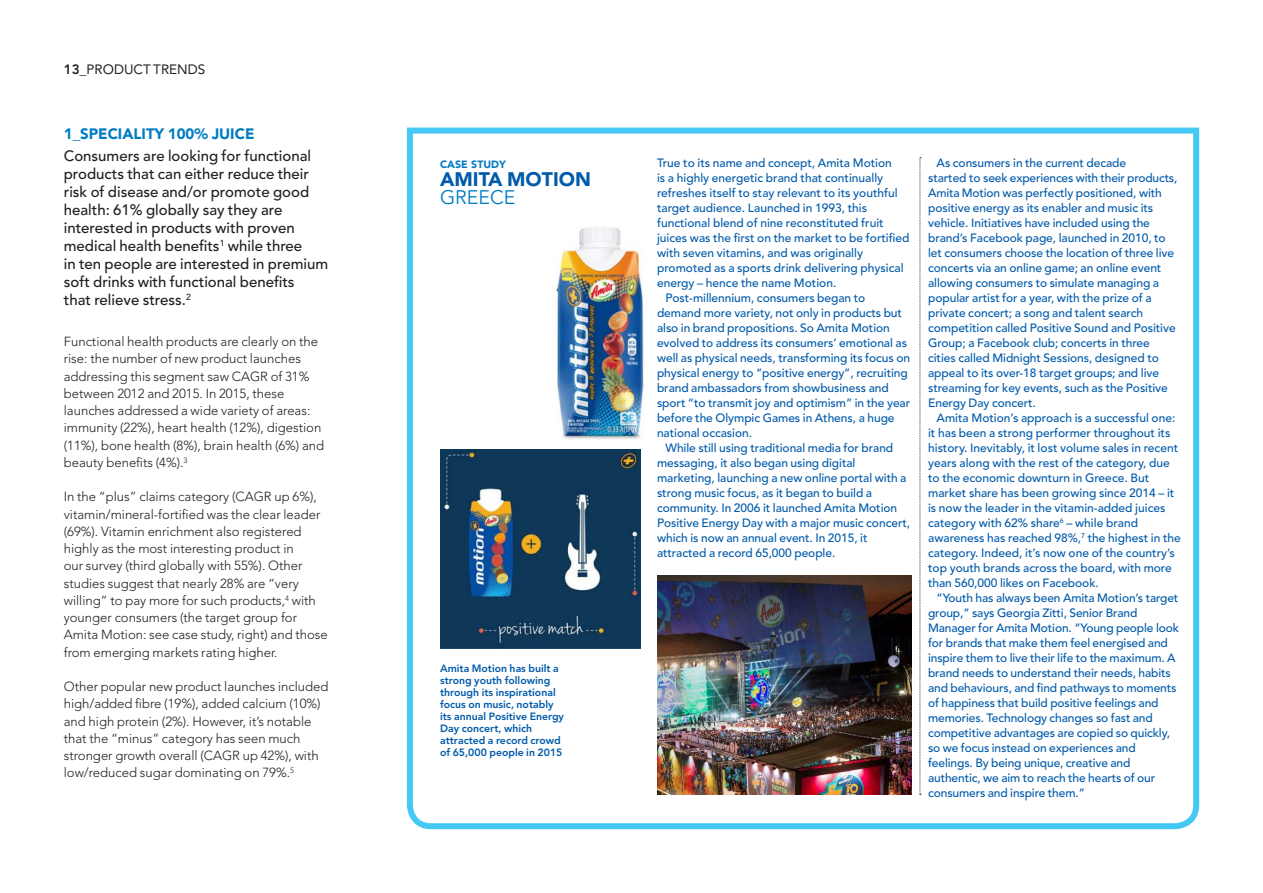
<style>
.page{position:relative;width:1263px;height:893px;background:#fff}
.page>*{position:absolute;margin:0;border:0;box-sizing:border-box;transform-origin:0 0}
.t1{font:900 19.5px/18px "Avenir";color:#015aaa}
.t2{font:500 15px/18px "Avenir";color:#231f20}
.t3{font:900 15px "Avenir";color:#007cc2}
.t4{font:13.5px "Avenir";color:#231f20}
.t5{font:300 13.2px/17.2px "Avenir";color:#231f20}
.t6{font:500 12px/15px "Avenir";letter-spacing:-.005em;color:#015aaa}
.t7{font:800 10.5px/12px "Avenir";color:#015aaa}
.t8{font:900 10.5px "Avenir";color:#007cc2}
.s1{font-weight:800}
.s2{font-weight:400;color:#007cc2}
</style>
<div class="page">
<svg style="left:406px;top:127px;width:794px;height:703px"></svg>
<img style="left:539px;top:223px;width:118px;height:227px">
<svg style="left:919px;top:157px;width:2px;height:638px"></svg>
<img style="left:657px;top:575px;width:254px;height:220px">
<img style="left:440px;top:450px;width:200px;height:198px">
<p class="t4" style="left:64px;top:62px;width:143px"><span class="s1">13</span>_PRODUCT TRENDS</p>
<p class="t3" style="left:64px;top:125px;width:192px">1_SPECIALITY 100% JUICE</p>
<p class="t2" style="left:64px;top:147px;width:266px">Consumers are looking for functional products that can either reduce their risk of disease and/or promote good health: 61% globally say they are interested in products with proven medical health benefits<sup>1</sup> while three<br>in ten people are interested in premium soft drinks with functional benefits<br>that relieve stress.<sup>2</sup></p>
<p class="t5" style="left:64px;top:333px;width:262px">Functional health products are clearly on the rise: the number of new product launches addressing this segment saw CAGR of 31% between 2012 and 2015. In 2015, these launches addressed a wide variety of areas: immunity (22%), heart health (12%), digestion (11%), bone health (8%), brain health (6%) and beauty benefits (4%).<sup>3</sup></p>
<p class="t5" style="left:64px;top:488px;width:265px">In the “plus” claims category (CAGR up 6%), vitamin/mineral-fortified was the clear leader (69%). Vitamin enrichment also registered highly as the most interesting product in<br>our survey (third globally with 55%). Other studies suggest that nearly 28% are “very willing” to pay more for such products,<sup>4</sup> with younger consumers (the target group for Amita Motion: see case study, right) and those from emerging markets rating higher.</p>
<p class="t5" style="left:64px;top:678px;width:266px">Other popular new product launches included high/added fibre (19%), added calcium (10%) and high protein (2%). However, it’s notable that the “minus” category has seen much stronger growth overall (CAGR up 42%), with low/reduced sugar dominating on 79%.<sup>5</sup></p>
<p class="t8" style="left:440px;top:158px;width:67px">CASE STUDY</p>
<p class="t1" style="left:440px;top:170px;width:152px">AMITA MOTION<br><span class="s2">GREECE</span></p>
<p class="t7" style="left:440px;top:662px;width:125px">Amita Motion has built a strong youth following through its inspirational focus on music, notably its annual Positive Energy<br>Day concert, which attracted a record crowd of 65,000 people in 2015</p>
<p class="t6" style="left:657px;top:155px;width:254px">True to its name and concept, Amita Motion<br>is a highly energetic brand that continually refreshes itself to stay relevant to its youthful target audience. Launched in 1993, this functional blend of nine reconstituted fruit juices was the first on the market to be fortified with seven vitamins, and was originally promoted as a sports drink delivering physical energy – hence the name Motion.</p>
<p class="t6" style="left:657px;top:290px;width:255px;text-indent:9px">Post-millennium, consumers began to demand more variety, not only in products but also in brand propositions. So Amita Motion evolved to address its consumers’ emotional as well as physical needs, transforming its focus on physical energy to “positive energy”, recruiting brand ambassadors from showbusiness and sport “to transmit joy and optimism” in the year before the Olympic Games in Athens, a huge national occasion.</p>
<p class="t6" style="left:657px;top:440px;width:255px;text-indent:9px">While still using traditional media for brand messaging, it also began using digital marketing, launching a new online portal with a strong music focus, as it began to build a community. In 2006 it launched Amita Motion Positive Energy Day with a major music concert, which is now an annual event. In 2015, it attracted a record 65,000 people.</p>
<p class="t6" style="left:928px;top:155px;width:251px;text-indent:9px">As consumers in the current decade<br>started to seek experiences with their products, Amita Motion was perfectly positioned, with positive energy as its enabler and music its vehicle. Initiatives have included using the brand’s Facebook page, launched in 2010, to let consumers choose the location of three live concerts via an online game; an online event allowing consumers to simulate managing a popular artist for a year, with the prize of a private concert; a song and talent search competition called Positive Sound and Positive Group; a Facebook club; concerts in three cities called Midnight Sessions, designed to appeal to its over-18 target groups; and live streaming for key events, such as the Positive Energy Day concert.</p>
<p class="t6" style="left:928px;top:410px;width:254px;text-indent:9px">Amita Motion’s approach is a successful one: it has been a strong performer throughout its history. Inevitably, it lost volume sales in recent years along with the rest of the category, due to the economic downturn in Greece. But market share has been growing since 2014 – it is now the leader in the vitamin-added juices category with 62% share<sup>6</sup> – while brand awareness has reached 98%,<sup>7</sup> the highest in the category. Indeed, it’s now one of the country’s top youth brands across the board, with more than 560,000 likes on Facebook.</p>
<p class="t6" style="left:928px;top:590px;width:252px;text-indent:9px">“Youth has always been Amita Motion’s target group,” says Georgia Zitti, Senior Brand Manager for Amita Motion. “Young people look for brands that make them feel energised and inspire them to live their life to the maximum. A brand needs to understand their needs, habits and behaviours, and find pathways to moments of happiness that build positive feelings and memories. Technology changes so fast and competitive advantages are copied so quickly, so we focus instead on experiences and feelings. By being unique, creative and authentic, we aim to reach the hearts of our consumers and inspire them.”</p>
</div>
